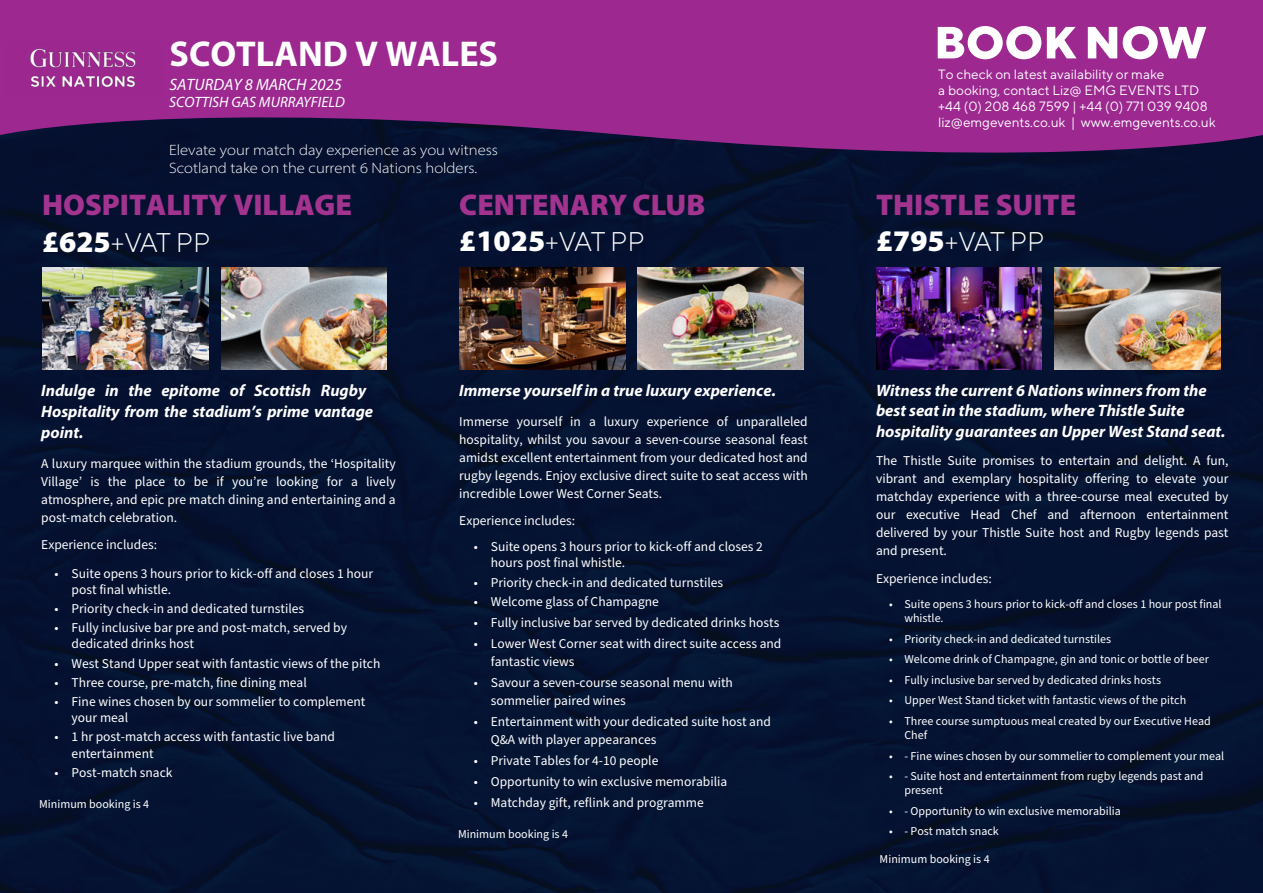
<style>
.page{position:relative;width:1263px;height:893px;background:#fff}
.page>*{position:absolute;margin:0;border:0;box-sizing:border-box;transform-origin:0 0}
.t1{font:700 36px "Myriad Pro";color:#fff}
.t2{font:900 30px "Myriad Pro";color:#a23490}
.t3{font:300 27px "TT Norms Pro";letter-spacing:-.06em;color:#fff}
.t4{font:italic 700 16.5px/20.4px "Myriad Pro";color:#fff}
.t5{font:italic 16.5px "Myriad Pro";color:#fff}
.t6{font:300 semi-expanded 15px/18px "Myriad Pro";color:#fff}
.t7{font:italic 15px "Myriad Pro";color:#fff}
.t8{font:13.5px/18px "Source Sans Pro";color:#fff}
.t9{font:13.5px/16.2px "TT Norms Pro";color:#fff}
.t10{font:12px/14.4px "Source Sans Pro";color:#fff}
.s1{font-family:"Myriad Pro";font-weight:900;font-size:30px}
</style>
<div class="page">
<div style="left:0;top:175px;width:1263px;height:717px;background:#051232"></div>
<svg style="left:0;top:0;width:1263px;height:175px;background:#762277"></svg>
<svg style="left:938px;top:26px;width:268px;height:33px"></svg>
<img style="left:221px;top:267px;width:166px;height:102px">
<img style="left:43px;top:267px;width:165px;height:102px">
<img style="left:638px;top:267px;width:166px;height:102px">
<img style="left:459px;top:267px;width:166px;height:102px">
<img style="left:1054px;top:267px;width:166px;height:102px">
<img style="left:876px;top:267px;width:166px;height:102px">
<img style="left:6px;top:42px;width:155px;height:53px">
<h1 class="t1" style="left:170px;top:30px;width:330px">SCOTLAND V WALES</h1>
<p class="t5" style="left:170px;top:75px;width:174px">SATURDAY 8 MARCH 2025</p>
<p class="t9" style="left:938px;top:65px;width:279px">To check on latest availability or make<br>a booking, contact Liz@ EMG EVENTS LTD +44 (0) 208 468 7599 | +44 (0) 771 039 9408 liz@emgevents.co.uk | www.emgevents.co.uk</p>
<p class="t7" style="left:169px;top:93px;width:177px">SCOTTISH GAS MURRAYFIELD</p>
<p class="t6" style="left:169px;top:140px;width:330px">Elevate your match day experience as you witness<br>Scotland take on the current 6 Nations holders.</p>
<h2 class="t2" style="left:42px;top:184px;width:312px">HOSPITALITY VILLAGE</h2>
<h3 class="t3" style="left:42px;top:223px;width:170px"><span class="s1">£625</span>+VAT PP</h3>
<h2 class="t2" style="left:459px;top:185px;width:247px">CENTENARY CLUB</h2>
<h3 class="t3" style="left:459px;top:222px;width:187px"><span class="s1">£1025</span>+VAT PP</h3>
<h2 class="t2" style="left:876px;top:185px;width:202px">THISTLE SUITE</h2>
<h3 class="t3" style="left:876px;top:222px;width:170px"><span class="s1">£795</span>+VAT PP</h3>
<p class="t4" style="left:41px;top:379px;width:333px;line-height:21px">Indulge in the epitome of Scottish Rugby<br>Hospitality from the stadium’s prime vantage point.</p>
<p class="t8" style="left:41px;top:455px;width:356px;text-align:justify">A luxury marquee within the stadium grounds, the ʻHospitality Villageʼ is the place to be if youʼre looking for a lively atmosphere, and epic pre match dining and entertaining and a post-match celebration.</p>
<p class="t8" style="left:41px;top:536px;width:117px">Experience includes:</p>
<p class="t8" style="left:72px;top:565px;width:303px;line-height:16.2px;text-indent:-17px">• Suite opens 3 hours prior to kick-off and closes 1 hour post final whistle.</p>
<p class="t8" style="left:55px;top:599px;width:251px">• Priority check-in and dedicated turnstiles</p>
<p class="t8" style="left:72px;top:620px;width:277px;line-height:16.2px;text-indent:-17px">• Fully inclusive bar pre and post-match, served by dedicated drinks host</p>
<p class="t8" style="left:55px;top:654px;width:327px">• West Stand Upper seat with fantastic views of the pitch</p>
<p class="t8" style="left:55px;top:673px;width:254px">• Three course, pre-match, fine dining meal</p>
<p class="t8" style="left:72px;top:693px;width:295px;line-height:16.2px;text-indent:-17px">• Fine wines chosen by our sommelier to complement your meal</p>
<p class="t8" style="left:72px;top:729px;width:265px;line-height:16.2px;text-indent:-17px">• 1 hr post-match access with fantastic live band entertainment</p>
<p class="t8" style="left:55px;top:763px;width:119px">• Post-match snack</p>
<p class="t10" style="left:39px;top:797px;width:111px">Minimum booking is 4</p>
<p class="t4" style="left:459px;top:380px;width:318px">Immerse yourself in a true luxury experience.</p>
<p class="t8" style="left:459px;top:413px;width:350px;text-align:justify">Immerse yourself in a luxury experience of unparalleled hospitality, whilst you savour a seven-course seasonal feast amidst excellent entertainment from your dedicated host and rugby legends. Enjoy exclusive direct suite to seat access with incredible Lower West Corner Seats.</p>
<p class="t8" style="left:459px;top:512px;width:117px">Experience includes:</p>
<p class="t8" style="left:491px;top:539px;width:274px;line-height:16.2px;text-indent:-17px">• Suite opens 3 hours prior to kick-off and closes 2 hours post final whistle.</p>
<p class="t8" style="left:474px;top:573px;width:251px">• Priority check-in and dedicated turnstiles</p>
<p class="t8" style="left:474px;top:592px;width:187px">• Welcome glass of Champagne</p>
<p class="t8" style="left:474px;top:613px;width:307px">• Fully inclusive bar served by dedicated drinks hosts</p>
<p class="t8" style="left:491px;top:634px;width:292px;text-indent:-17px">• Lower West Corner seat with direct suite access and fantastic views</p>
<p class="t8" style="left:491px;top:673px;width:244px;text-indent:-17px">• Savour a seven-course seasonal menu with sommelier paired wines</p>
<p class="t8" style="left:491px;top:712px;width:282px;text-indent:-17px">• Entertainment with your dedicated suite host and<br>Q&amp;A with player appearances</p>
<p class="t8" style="left:474px;top:751px;width:186px">• Private Tables for 4-10 people</p>
<p class="t8" style="left:474px;top:772px;width:255px">• Opportunity to win exclusive memorabilia</p>
<p class="t8" style="left:474px;top:793px;width:231px">• Matchday gift, reflink and programme</p>
<p class="t10" style="left:458px;top:827px;width:111px">Minimum booking is 4</p>
<p class="t4" style="left:876px;top:380px;width:351px">Witness the current 6 Nations winners from the best seat in the stadium, where Thistle Suite hospitality guarantees an Upper West Stand seat.</p>
<p class="t8" style="left:876px;top:452px;width:354px;text-align:justify">The Thistle Suite promises to entertain and delight. A fun, vibrant and exemplary hospitality offering to elevate your matchday experience with a three-course meal executed by our executive Head Chef and afternoon entertainment delivered by your Thistle Suite host and Rugby legends past and present.</p>
<p class="t8" style="left:876px;top:569px;width:117px">Experience includes:</p>
<p class="t10" style="left:904px;top:597px;width:319px;text-indent:-15px">• Suite opens 3 hours prior to kick-off and closes 1 hour post final whistle.</p>
<p class="t10" style="left:889px;top:632px;width:223px">• Priority check-in and dedicated turnstiles</p>
<p class="t10" style="left:889px;top:652px;width:321px">• Welcome drink of Champagne, gin and tonic or bottle of beer</p>
<p class="t10" style="left:889px;top:673px;width:273px">• Fully inclusive bar served by dedicated drinks hosts</p>
<p class="t10" style="left:889px;top:693px;width:298px">• Upper West Stand ticket with fantastic views of the pitch</p>
<p class="t10" style="left:904px;top:713px;width:308px;text-indent:-15px">• Three course sumptuous meal created by our Executive Head<br>Chef</p>
<p class="t10" style="left:889px;top:748px;width:336px">• - Fine wines chosen by our sommelier to complement your meal</p>
<p class="t10" style="left:904px;top:769px;width:301px;text-indent:-15px">• - Suite host and entertainment from rugby legends past and present</p>
<p class="t10" style="left:889px;top:804px;width:233px">• - Opportunity to win exclusive memorabilia</p>
<p class="t10" style="left:889px;top:824px;width:111px">• - Post match snack</p>
<p class="t10" style="left:880px;top:852px;width:111px">Minimum booking is 4</p>
</div>
